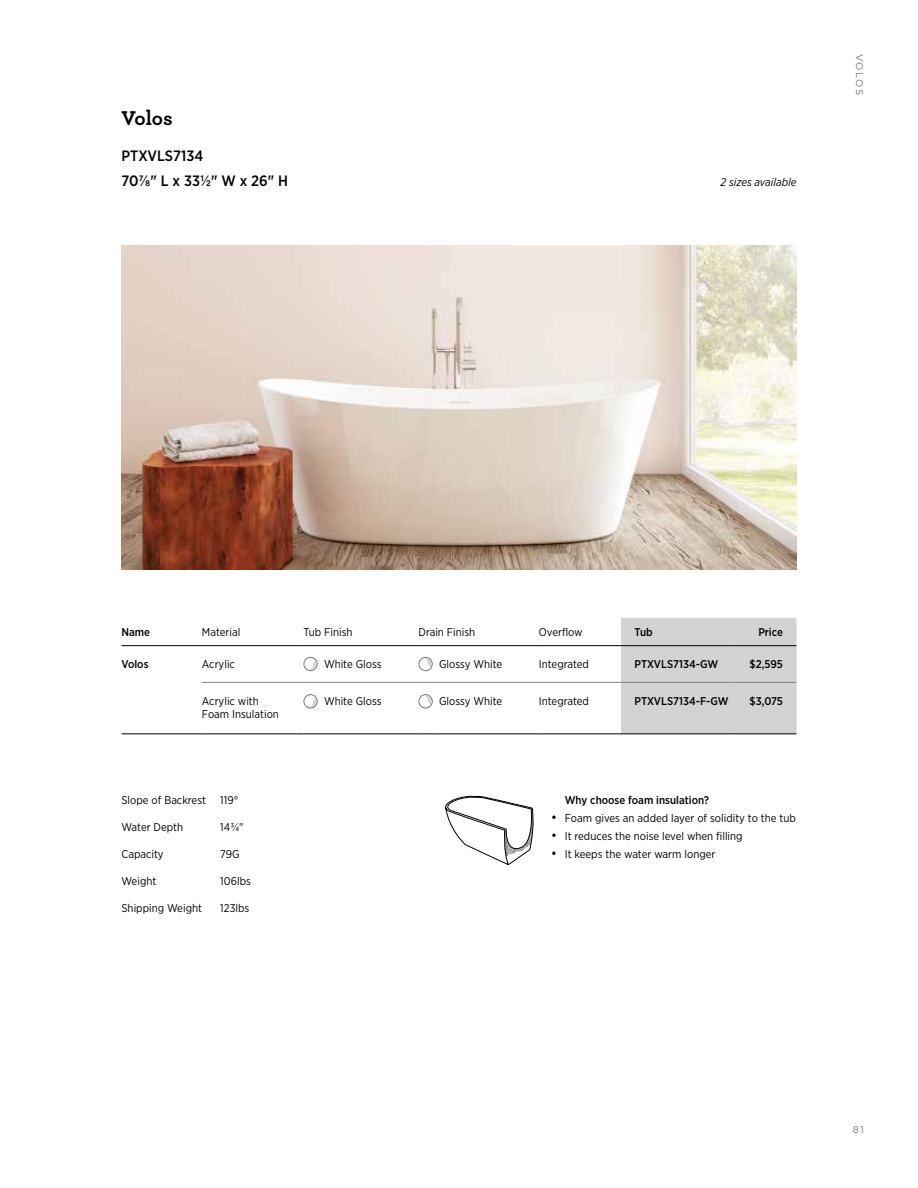
<style>
.page{position:relative;width:918px;height:1188px;background:#fff}
.page>*{position:absolute;margin:0;border:0;box-sizing:border-box;transform-origin:0 0}
.t1{font:700 21px "Archer";color:#000}
.t2{font:500 15px/24.9px "Gotham Narrow";color:#000}
.t3{font:11.25px/13.5px "Gotham Narrow";color:#000}
.t4{font:500 11.25px "Gotham Narrow";color:#000}
.t5{font:italic 11.25px "Gotham Narrow";color:#000}
.t6{font:9.75px "Gotham";letter-spacing:.145em;color:#797777}
.s1{font-size:13.5px}
</style>
<div class="page">
<svg style="left:445px;top:795px;width:89px;height:70px"></svg>
<div style="left:621px;top:618px;width:175px;height:116px;background:#d1d3d4"></div>
<hr style="left:122px;top:645px;width:80px;height:1px;background:#000">
<hr style="left:202px;top:645px;width:101px;height:1px;background:#000">
<svg style="left:303px;top:645px;width:21px;height:1px"></svg>
<hr style="left:324px;top:645px;width:94px;height:1px;background:#000">
<svg style="left:418px;top:645px;width:21px;height:1px"></svg>
<hr style="left:439px;top:645px;width:100px;height:1px;background:#000">
<hr style="left:621px;top:645px;width:114px;height:1px;background:#000">
<hr style="left:735px;top:645px;width:62px;height:1px;background:#000">
<hr style="left:122px;top:734px;width:80px;height:1px;background:#000">
<hr style="left:202px;top:734px;width:101px;height:1px;background:#000">
<svg style="left:303px;top:734px;width:21px;height:1px"></svg>
<hr style="left:324px;top:734px;width:94px;height:1px;background:#000">
<svg style="left:418px;top:734px;width:21px;height:1px"></svg>
<hr style="left:439px;top:734px;width:100px;height:1px;background:#000">
<hr style="left:621px;top:734px;width:114px;height:1px;background:#000">
<hr style="left:735px;top:734px;width:62px;height:1px;background:#000">
<hr style="left:539px;top:645px;width:82px;height:1px;background:#000">
<hr style="left:539px;top:734px;width:82px;height:1px;background:#000">
<hr style="left:202px;top:682px;width:101px;height:1px;background:#808285">
<svg style="left:303px;top:682px;width:21px;height:1px"></svg>
<hr style="left:324px;top:682px;width:94px;height:1px;background:#808285">
<svg style="left:418px;top:682px;width:21px;height:1px"></svg>
<hr style="left:439px;top:682px;width:100px;height:1px;background:#808285">
<hr style="left:539px;top:682px;width:82px;height:1px;background:#808285">
<hr style="left:621px;top:682px;width:114px;height:1px;background:#808285">
<hr style="left:735px;top:682px;width:62px;height:1px;background:#808285">
<div style="left:303px;top:657px;width:15px;height:14px;border:1px solid #797777;border-radius:50%"></div>
<svg style="left:308px;top:661px;width:8px;height:9px"></svg>
<div style="left:418px;top:657px;width:15px;height:14px;border:1px solid #797777;border-radius:50%"></div>
<svg style="left:424px;top:658px;width:7px;height:9px"></svg>
<div style="left:303px;top:694px;width:15px;height:14px;border:1px solid #797777;border-radius:50%"></div>
<svg style="left:308px;top:698px;width:8px;height:9px"></svg>
<div style="left:418px;top:694px;width:15px;height:14px;border:1px solid #797777;border-radius:50%"></div>
<svg style="left:425px;top:696px;width:6px;height:9px"></svg>
<img style="left:122px;top:245px;width:674px;height:324px">
<h1 class="t1" style="left:122px;top:101px;width:53px">Volos</h1>
<h2 class="t2" style="left:122px;top:143px;width:168px">PTXVLS7134<br>707/8" L x 331/2" W x 26" H</h2>
<p class="t5" style="left:721px;top:175px;width:77px">2 sizes available</p>
<p class="t6" style="left:866px;top:54px;width:43px;rotate:90deg">VOLOS</p>
<p class="t4" style="left:122px;top:625px;width:30px">Name</p>
<p class="t3" style="left:202px;top:625px;width:40px">Material</p>
<p class="t3" style="left:303px;top:625px;width:51px">Tub Finish</p>
<p class="t3" style="left:418px;top:625px;width:58px">Drain Finish</p>
<p class="t3" style="left:539px;top:625px;width:45px">Overflow</p>
<p class="t4" style="left:635px;top:625px;width:20px">Tub</p>
<p class="t4" style="left:758px;top:625px;width:26px">Price</p>
<p class="t4" style="left:122px;top:657px;width:29px">Volos</p>
<p class="t3" style="left:202px;top:657px;width:35px">Acrylic</p>
<p class="t3" style="left:324px;top:657px;width:59px">White Gloss</p>
<p class="t3" style="left:439px;top:657px;width:65px">Glossy White</p>
<p class="t3" style="left:539px;top:657px;width:52px">Integrated</p>
<p class="t4" style="left:634px;top:657px;width:85px">PTXVLS7134-GW</p>
<p class="t4" style="left:749px;top:657px;width:35px">$2,595</p>
<p class="t3" style="left:202px;top:694px;width:78px">Acrylic with<br>Foam Insulation</p>
<p class="t3" style="left:324px;top:694px;width:59px">White Gloss</p>
<p class="t3" style="left:439px;top:694px;width:65px">Glossy White</p>
<p class="t3" style="left:539px;top:694px;width:52px">Integrated</p>
<p class="t4" style="left:634px;top:694px;width:96px">PTXVLS7134-F-GW</p>
<p class="t4" style="left:750px;top:694px;width:35px">$3,075</p>
<p class="t3" style="left:122px;top:793px;width:86px">Slope of Backrest</p>
<p class="t3" style="left:220px;top:793px;width:19px">119°</p>
<p class="t3" style="left:122px;top:820px;width:63px">Water Depth</p>
<p class="t3" style="left:220px;top:820px;width:25px">143/4"</p>
<p class="t3" style="left:122px;top:847px;width:44px">Capacity</p>
<p class="t3" style="left:220px;top:847px;width:21px">79G</p>
<p class="t3" style="left:122px;top:874px;width:36px">Weight</p>
<p class="t3" style="left:220px;top:874px;width:32px">106lbs</p>
<p class="t3" style="left:122px;top:901px;width:82px">Shipping Weight</p>
<p class="t3" style="left:220px;top:901px;width:31px">123lbs</p>
<p class="t4" style="left:565px;top:793px;width:146px">Why choose foam insulation?</p>
<p class="t3" style="left:551px;top:812px;width:246px"><span class="s1">•</span> Foam gives an added layer of solidity to the tub</p>
<p class="t3" style="left:551px;top:830px;width:193px"><span class="s1">•</span> It reduces the noise level when filling</p>
<p class="t3" style="left:551px;top:848px;width:166px"><span class="s1">•</span> It keeps the water warm longer</p>
<p class="t6" style="left:853px;top:1124px;width:13px">81</p>
</div>
